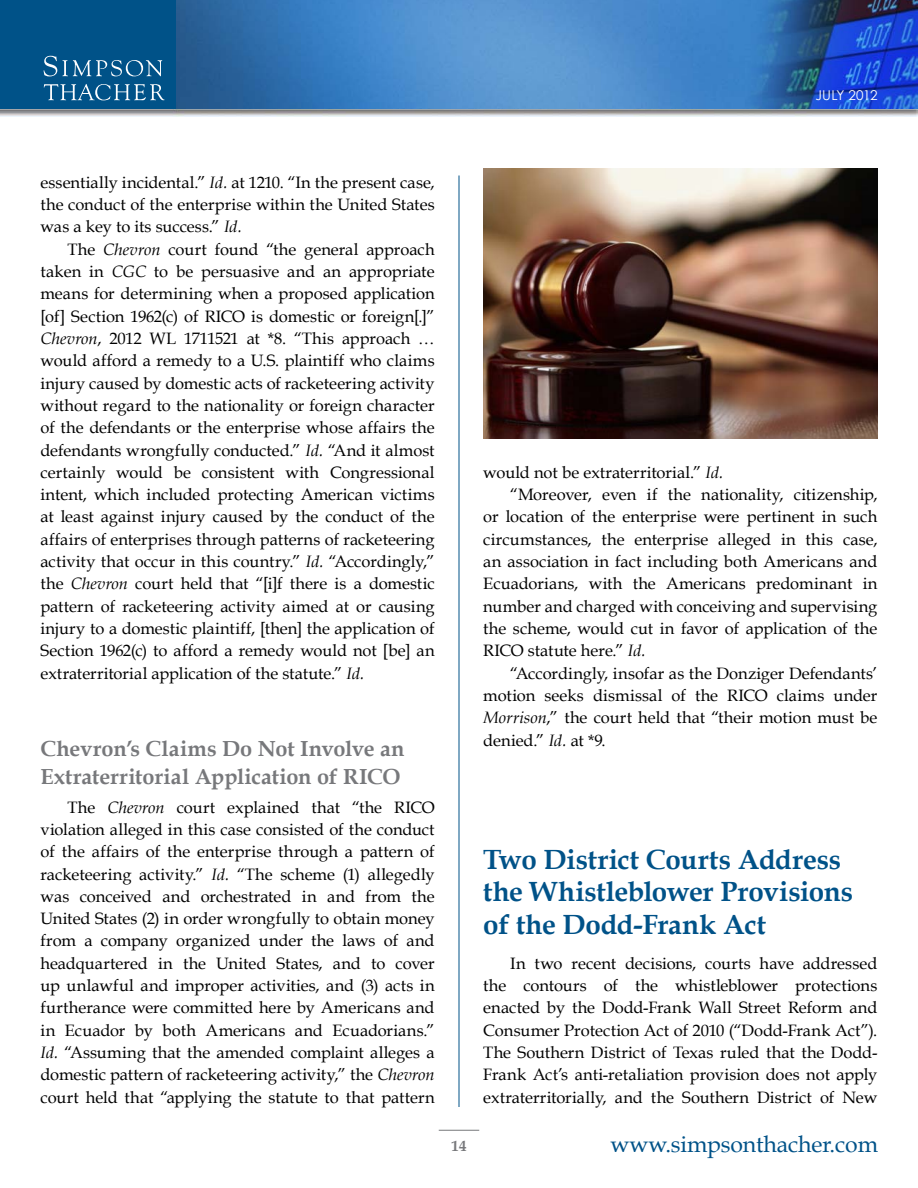
<style>
.page{position:relative;width:918px;height:1188px;background:#fff}
.page>*{position:absolute;margin:0;border:0;box-sizing:border-box;transform-origin:0 0}
.t1{font:700 27.75px/33px "Book Antiqua";letter-spacing:-.01em;color:#005288}
.t2{font:22.95px "Book Antiqua";letter-spacing:-.005em;color:#005288}
.t3{font:700 21.75px/27.8px "Book Antiqua";letter-spacing:.005em;color:#77787b}
.t4{font:16.5px/22.4px "Book Antiqua";color:#000;text-align:justify}
.t5{font:700 15px "Book Antiqua";color:#77787b}
.t6{font:13.5px "Century Gothic";letter-spacing:-.005em;color:#fff}
.s1{font-style:italic}
</style>
<div class="page">
<img style="left:0;top:108px;width:918px;height:8px">
<img style="left:177px;top:0;width:741px;height:109px">
<div style="left:0;top:0;width:176px;height:109px;background:#005288"></div>
<svg style="left:44px;top:56px;width:118px;height:20px"></svg>
<svg style="left:44px;top:84px;width:121px;height:16px"></svg>
<hr style="left:459px;top:176px;width:1px;height:931px;background:#005288">
<hr style="left:439px;top:1130px;width:40px;height:1px;background:#77787b">
<img style="left:483px;top:169px;width:395px;height:270px">
<p class="t6" style="left:815px;top:87px;width:64px">Jul y 2012</p>
<p class="t4" style="left:40px;top:171px;width:396px">essentially incidental.” <span class="s1">Id.</span> at 1210. “In the present case, the conduct of the enterprise within the United States was a key to its success.” <span class="s1">Id.</span></p>
<p class="t4" style="left:40px;top:238px;width:396px;text-indent:27px">The <span class="s1">Chevron</span> court found “the general approach taken in <span class="s1">CGC</span> to be persuasive and an appropriate means for determining when a proposed application [of] Section 1962(c) of RICO is domestic or foreign[.]” <span class="s1">Chevron</span>, 2012 WL 1711521 at *8. “This approach … would afford a remedy to a U.S. plaintiff who claims injury caused by domestic acts of racketeering activity without regard to the nationality or foreign character of the defendants or the enterprise whose affairs the defendants wrongfully conducted.” <span class="s1">Id.</span> “And it almost certainly would be consistent with Congressional intent, which included protecting American victims at least against injury caused by the conduct of the affairs of enterprises through patterns of racketeering activity that occur in this country.” <span class="s1">Id.</span> “Accordingly,” the <span class="s1">Chevron</span> court held that “[i]f there is a domestic pattern of racketeering activity aimed at or causing injury to a domestic plaintiff, [then] the application of Section 1962(c) to afford a remedy would not [be] an extraterritorial application of the statute.” <span class="s1">Id.</span></p>
<h3 class="t3" style="left:40px;top:735px;width:366px">Chevron’s Claims Do Not Involve an<br>Extraterritorial Application of RICO</h3>
<p class="t4" style="left:41px;top:796px;width:396px;text-indent:27px">The <span class="s1">Chevron</span> court explained that “the RICO violation alleged in this case consisted of the conduct of the affairs of the enterprise through a pattern of racketeering activity.” <span class="s1">Id.</span> “The scheme (1) allegedly was conceived and orchestrated in and from the United States (2) in order wrongfully to obtain money from a company organized under the laws of and headquartered in the United States, and to cover up unlawful and improper activities, and (3) acts in furtherance were committed here by Americans and in Ecuador by both Americans and Ecuadorians.” <span class="s1">Id.</span> “Assuming that the amended complaint alleges a domestic pattern of racketeering activity,” the <span class="s1">Chevron </span>court held that “applying the statute to that pattern</p>
<p class="t5" style="left:452px;top:1137px;width:16px">14</p>
<p class="t4" style="left:483px;top:461px;width:242px">would not be extraterritorial.” <span class="s1">Id.</span></p>
<p class="t4" style="left:510px;top:483px;width:369px">“Moreover, even if the nationality, citizenship,</p>
<p class="t4" style="left:483px;top:506px;width:396px">or location of the enterprise were pertinent in such</p>
<p class="t4" style="left:483px;top:528px;width:396px">circumstances, the enterprise alleged in this case,</p>
<p class="t4" style="left:483px;top:550px;width:396px">an association in fact including both Americans and</p>
<p class="t4" style="left:483px;top:573px;width:396px">Ecuadorians, with the Americans predominant in</p>
<p class="t4" style="left:483px;top:595px;width:396px">number and charged with conceiving and supervising</p>
<p class="t4" style="left:483px;top:617px;width:396px">the scheme, would cut in favor of application of the</p>
<p class="t4" style="left:483px;top:640px;width:164px">RICO statute here.” <span class="s1">Id.</span></p>
<p class="t4" style="left:510px;top:662px;width:369px">“Accordingly, insofar as the Donziger Defendants’</p>
<p class="t4" style="left:483px;top:684px;width:396px">motion seeks dismissal of the RICO claims under</p>
<p class="t4" style="left:483px;top:706px;width:396px"><span class="s1">Morrison</span>,” the court held that “their motion must be</p>
<p class="t4" style="left:483px;top:729px;width:124px">denied.” <span class="s1">Id.</span> at *9.</p>
<h1 class="t1" style="left:483px;top:843px;width:371px">Two District Courts Address the Whistleblower Provisions of the Dodd-Frank Act</h1>
<p class="t4" style="left:483px;top:952px;width:396px;text-indent:27px">In two recent decisions, courts have addressed the contours of the whistleblower protections enacted by the Dodd-Frank Wall Street Reform and Consumer Protection Act of 2010 (“Dodd-Frank Act”).<br>The Southern District of Texas ruled that the Dodd-Frank Act’s anti-retaliation provision does not apply extraterritorially, and the Southern District of New</p>
<h2 class="t2" style="left:610px;top:1130px;width:269px">www.simpsonthacher.com</h2>
</div>
